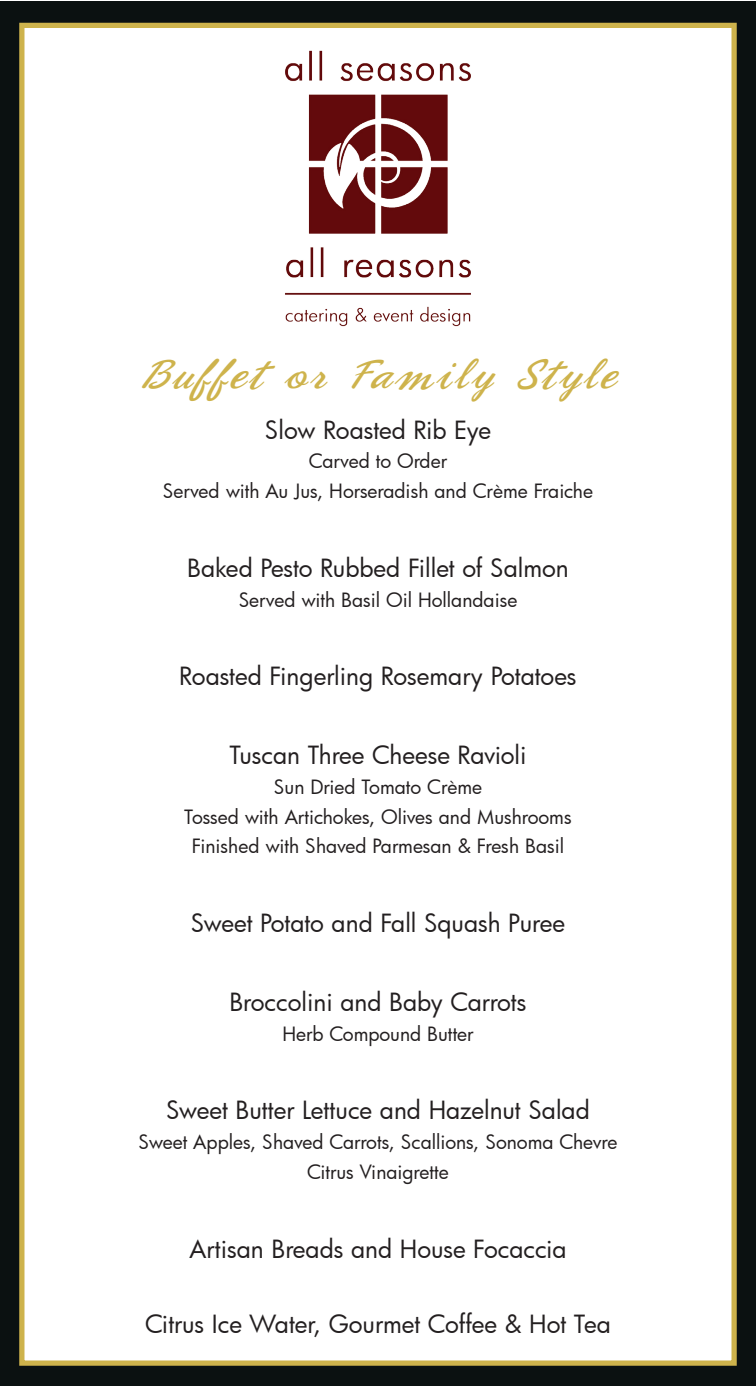
<style>
.page{position:relative;width:756px;height:1386px;background:#fff}
.page>*{position:absolute;margin:0;border:0;box-sizing:border-box;transform-origin:0 0}
.t1{font:43.75px "Phoenix Script FLF";letter-spacing:.08em;color:#ceb34c}
.t2{font:24.5px "Futura";letter-spacing:-.005em;color:#231f20}
.t3{font:19.25px "Futura";color:#231f20}
</style>
<div class="page">
<div style="left:0;top:2px;width:756px;height:1384px;background:#0b1111"></div>
<div style="left:19px;top:23px;width:718px;height:1343px;background:#fff;border:5px solid #ceb34c"></div>
<img style="left:248px;top:22px;width:263px;height:305px">
<p class="t1" style="left:140px;top:352px;width:478px">Buffet or Family Style</p>
<p class="t2" style="left:265px;top:413px;width:228px">Slow Roasted Rib Eye</p>
<p class="t3" style="left:309px;top:448px;width:140px">Carved to Order</p>
<p class="t3" style="left:163px;top:478px;width:432px">Served with Au Jus, Horseradish and Crème Fraiche</p>
<p class="t2" style="left:187px;top:551px;width:383px">Baked Pesto Rubbed Fillet of Salmon</p>
<p class="t3" style="left:239px;top:586px;width:280px">Served with Basil Oil Hollandaise</p>
<p class="t2" style="left:179px;top:660px;width:399px">Roasted Fingerling Rosemary Potatoes</p>
<p class="t2" style="left:229px;top:739px;width:299px">Tuscan Three Cheese Ravioli</p>
<p class="t3" style="left:274px;top:774px;width:210px">Sun Dried Tomato Crème</p>
<p class="t3" style="left:184px;top:803px;width:389px">Tossed with Artichokes, Olives and Mushrooms</p>
<p class="t3" style="left:192px;top:833px;width:374px">Finished with Shaved Parmesan &amp; Fresh Basil</p>
<p class="t2" style="left:191px;top:907px;width:376px">Sweet Potato and Fall Squash Puree</p>
<p class="t2" style="left:229px;top:985px;width:299px">Broccolini and Baby Carrots</p>
<p class="t3" style="left:282px;top:1020px;width:193px">Herb Compound Butter</p>
<p class="t2" style="left:166px;top:1094px;width:425px">Sweet Butter Lettuce and Hazelnut Salad</p>
<p class="t3" style="left:139px;top:1129px;width:480px">Sweet Apples, Shaved Carrots, Scallions, Sonoma Chevre</p>
<p class="t3" style="left:307px;top:1159px;width:143px">Citrus Vinaigrette</p>
<p class="t2" style="left:189px;top:1232px;width:379px">Artisan Breads and House Focaccia</p>
<p class="t2" style="left:145px;top:1307px;width:467px">Citrus Ice Water, Gourmet Coffee &amp; Hot Tea</p>
</div>
